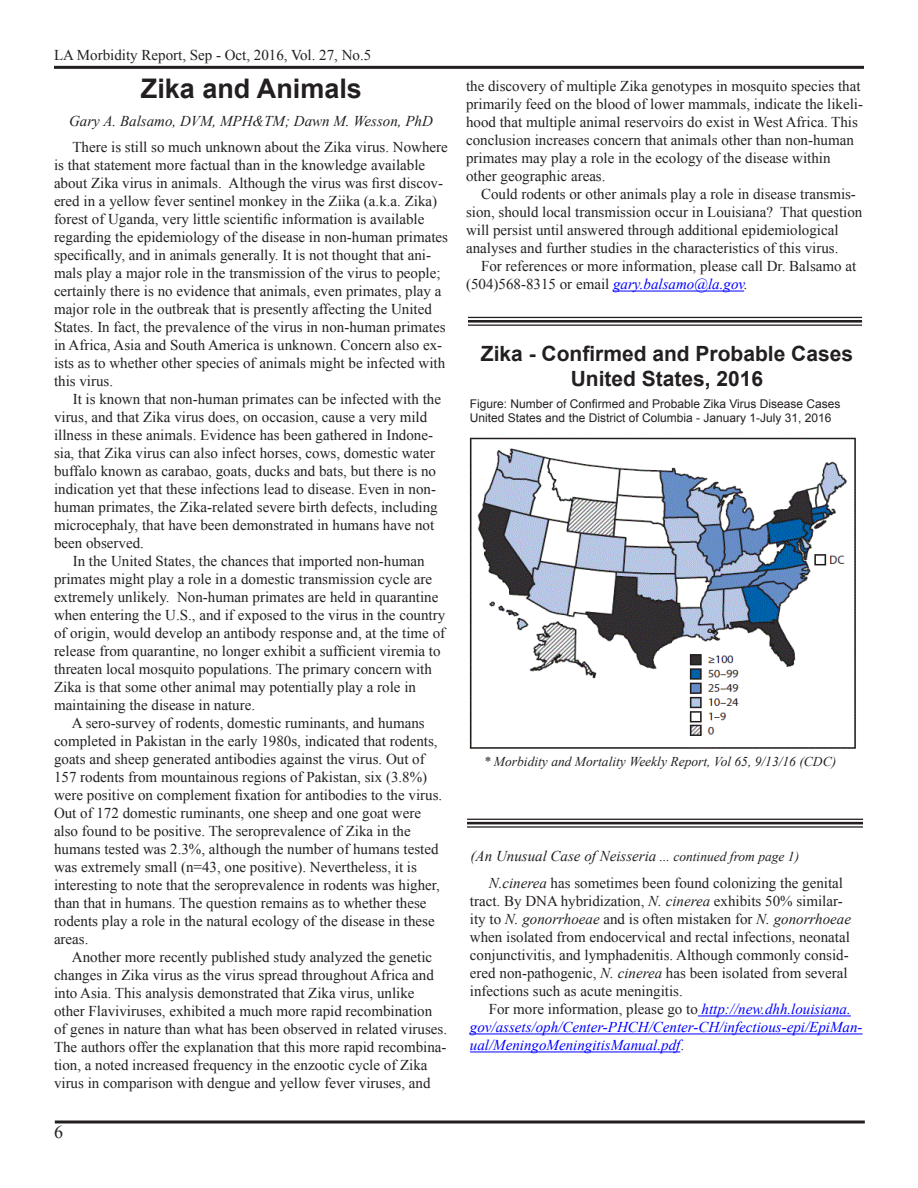
<style>
.page{position:relative;width:918px;height:1188px;background:#fff}
.page>*{position:absolute;margin:0;border:0;box-sizing:border-box;transform-origin:0 0}
.t1{font:700 27px "Arial";color:#231f20}
.t2{font:700 21px/25.2px "Arial";color:#231f20;text-align:center}
.t3{font:18px "Times New Roman";color:#231f20}
.t4{font:15px/18px "Times New Roman";color:#231f20}
.t5{font:italic 15px "Times New Roman";color:#00f}
.Body_text_LMR{font:italic 15px "Times New Roman";color:#231f20}
.t6{font:italic 13.5px "Times New Roman";color:#231f20}
.t7{font:12px/14.4px "Arial";color:#231f20}
.s1{font-style:italic;color:#00f}
.s2{font-style:italic}
.s3{font-size:13.5px}
.s4{font-style:normal;color:#231f20}
</style>
<div class="page">
<hr style="left:54px;top:66px;width:810px;height:3px;background:#231f20">
<svg style="left:55px;top:1120px;width:810px;height:4px;background:#595657"></svg>
<hr style="left:613px;top:291px;width:131px;height:1px;background:#00f">
<hr style="left:468px;top:317px;width:394px;height:1px;background:#231f20">
<hr style="left:468px;top:320px;width:394px;height:3px;background:#231f20">
<hr style="left:468px;top:325px;width:394px;height:1px;background:#231f20">
<img style="left:469px;top:437px;width:387px;height:312px">
<hr style="left:698px;top:1016px;width:153px;height:1px;background:#00f">
<hr style="left:470px;top:1034px;width:393px;height:1px;background:#00f">
<hr style="left:470px;top:1052px;width:210px;height:1px;background:#00f">
<hr style="left:467px;top:819px;width:396px;height:1px;background:#231f20">
<hr style="left:467px;top:822px;width:396px;height:2px;background:#231f20">
<hr style="left:467px;top:826px;width:396px;height:2px;background:#231f20">
<p class="t4" style="left:54px;top:46px;width:319px">LA Morbidity Report, Sep - Oct, 2016, Vol. 27, No.5</p>
<p class="t1" style="left:141px;top:71px;width:223px">Zika and Animals</p>
<p class="Body_text_LMR" style="left:69px;top:111px;width:365px">Gary A. Balsamo, DVM, MPH&amp;TM; Dawn M. Wesson, PhD</p>
<p class="t4" style="left:54px;top:138px;width:396px;text-indent:18px">There is still so much unknown about the Zika virus. Nowhere is that statement more factual than in the knowledge available about Zika virus in animals. Although the virus was first discov&shy;ered in a yellow fever sentinel monkey in the Ziika (a.k.a. Zika) forest of Uganda, very little scientific information is available regarding the epidemiology of the disease in non-human primates specifically, and in animals generally. It is not thought that ani&shy;mals play a major role in the transmission of the virus to people; certainly there is no evidence that animals, even primates, play a major role in the outbreak that is presently affecting the United States. In fact, the prevalence of the virus in non-human primates in Africa, Asia and South America is unknown. Concern also ex&shy;ists as to whether other species of animals might be infected with this virus.</p>
<p class="t4" style="left:54px;top:390px;width:389px;text-indent:19px">It is known that non-human primates can be infected with the virus, and that Zika virus does, on occasion, cause a very mild illness in these animals. Evidence has been gathered in Indone&shy;sia, that Zika virus can also infect horses, cows, domestic water buffalo known as carabao, goats, ducks and bats, but there is no indication yet that these infections lead to disease. Even in non&shy;human primates, the Zika-related severe birth defects, including microcephaly, that have been demonstrated in humans have not been observed.</p>
<p class="t4" style="left:54px;top:552px;width:393px;text-indent:19px">In the United States, the chances that imported non-human primates might play a role in a domestic transmission cycle are extremely unlikely. Non-human primates are held in quarantine when entering the U.S., and if exposed to the virus in the country of origin, would develop an antibody response and, at the time of release from quarantine, no longer exhibit a sufficient viremia to threaten local mosquito populations. The primary concern with Zika is that some other animal may potentially play a role in maintaining the disease in nature.</p>
<p class="t4" style="left:54px;top:714px;width:390px;text-indent:18px">A sero-survey of rodents, domestic ruminants, and humans completed in Pakistan in the early 1980s, indicated that rodents, goats and sheep generated antibodies against the virus. Out of 157 rodents from mountainous regions of Pakistan, six (3.8%) were positive on complement fixation for antibodies to the virus.<br>Out of 172 domestic ruminants, one sheep and one goat were also found to be positive. The seroprevalence of Zika in the humans tested was 2.3%, although the number of humans tested was extremely small (n=43, one positive). Nevertheless, it is interesting to note that the seroprevalence in rodents was higher, than that in humans. The question remains as to whether these rodents play a role in the natural ecology of the disease in these areas.</p>
<p class="t4" style="left:54px;top:948px;width:395px;text-indent:18px">Another more recently published study analyzed the genetic changes in Zika virus as the virus spread throughout Africa and into Asia. This analysis demonstrated that Zika virus, unlike other Flaviviruses, exhibited a much more rapid recombination of genes in nature than what has been observed in related viruses.<br>The authors offer the explanation that this more rapid recombina&shy;tion, a noted increased frequency in the enzootic cycle of Zika virus in comparison with dengue and yellow fever viruses, and</p>
<p class="t3" style="left:54px;top:1120px;width:10px">6</p>
<p class="t4" style="left:466px;top:77px;width:398px">the discovery of multiple Zika genotypes in mosquito species that primarily feed on the blood of lower mammals, indicate the likeli&shy;hood that multiple animal reservoirs do exist in West Africa. This conclusion increases concern that animals other than non-human primates may play a role in the ecology of the disease within other geographic areas.</p>
<p class="t4" style="left:466px;top:185px;width:398px;text-indent:15px">Could rodents or other animals play a role in disease transmis&shy;sion, should local transmission occur in Louisiana? That question will persist until answered through additional epidemiological analyses and further studies in the characteristics of this virus.</p>
<p class="t4" style="left:466px;top:257px;width:392px;text-indent:15px">For references or more information, please call Dr. Balsamo at (504)568-8315 or email <span class="s1">gary.balsamo@la.gov</span><span class="s2">.</span></p>
<p class="t2" style="left:481px;top:342px;width:374px">Zika - Confirmed and Probable Cases<br>United States, 2016</p>
<p class="t7" style="left:470px;top:397px;width:372px">Figure: Number of Confirmed and Probable Zika Virus Disease Cases<br>United States and the District of Columbia - January 1-July 31, 2016</p>
<p class="t6" style="left:484px;top:753px;width:354px">* Morbidity and Mortality Weekly Report, Vol 65, 9/13/16 (CDC)</p>
<p class="Body_text_LMR" style="left:471px;top:846px;width:330px">(An Unusual Case of Neisseria <span class="s3">... continued from page 1)</span></p>
<p class="t4" style="left:489px;top:874px;width:356px"><span class="s2">N.cinerea</span> has sometimes been found colonizing the genital</p>
<p class="t4" style="left:470px;top:892px;width:374px">tract. By DNA hybridization, <span class="s2">N. cinerea</span> exhibits 50% similar-</p>
<p class="t4" style="left:470px;top:910px;width:383px">ity to <span class="s2">N. gonorrhoeae</span> and is often mistaken for <span class="s2">N. gonorrhoeae</span></p>
<p class="t4" style="left:470px;top:928px;width:381px">when isolated from endocervical and rectal infections, neonatal</p>
<p class="t4" style="left:470px;top:946px;width:380px">conjunctivitis, and lymphadenitis. Although commonly consid-</p>
<p class="t4" style="left:470px;top:964px;width:379px">ered non-pathogenic, <span class="s2">N. cinerea</span> has been isolated from several</p>
<p class="t4" style="left:470px;top:982px;width:214px">infections such as acute meningitis.</p>
<p class="t4" style="left:489px;top:1000px;width:364px">For more information, please go to <span class="s1">http://new.dhh.louisiana.</span></p>
<p class="t5" style="left:470px;top:1017px;width:394px">gov/assets/oph/Center-PHCH/Center-CH/infectious-epi/EpiMan-</p>
<p class="t5" style="left:470px;top:1035px;width:216px">ual/MeningoMeningitisManual.pdf<span class="s4">.</span></p>
</div>
